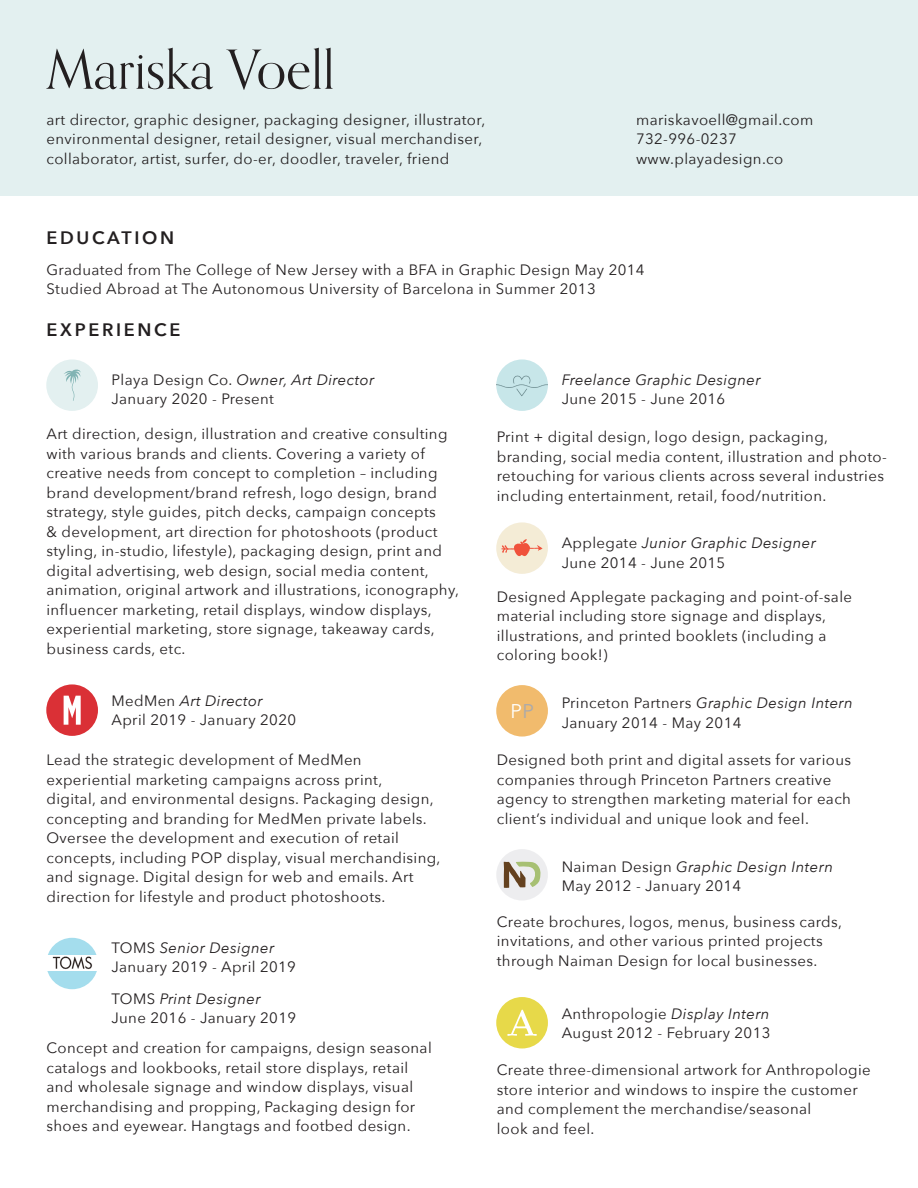
<style>
.page{position:relative;width:918px;height:1188px;background:#fff}
.page>*{position:absolute;margin:0;border:0;box-sizing:border-box;transform-origin:0 0}
.t1{font:54px "Orpheus Pro";color:#231f20}
.t2{font:19.8px "Avenir Next";color:#fff}
.t3{font:600 18px "Avenir Next";letter-spacing:.15em;color:#231f20}
.t4{font:15px/19.5px "Avenir Next";letter-spacing:.025em;color:#231f20}
.t5{font:italic 15px "Avenir Next";letter-spacing:.025em;color:#231f20}
.s1{font-style:normal}
.s2{color:#a8a9ad}
.s3{font-style:italic}
</style>
<div class="page">
<div style="left:0;top:0;width:918px;height:196px;background:#e3f0f0"></div>
<div style="left:496px;top:522px;width:52px;height:52px;background:#f4ecd6;border-radius:50%"></div>
<div style="left:496px;top:849px;width:52px;height:52px;background:#ececee;border-radius:50%"></div>
<div style="left:496px;top:685px;width:52px;height:52px;background:#f1bb6d;border-radius:50%"></div>
<div style="left:46px;top:684px;width:52px;height:52px;background:#da3036;border-radius:50%"></div>
<div style="left:46px;top:938px;width:52px;height:51px;background:#a4dded;border-radius:50%"></div>
<div style="left:45px;top:955px;width:54px;height:16px;background:#fff"></div>
<svg style="left:504px;top:862px;width:37px;height:26px"></svg>
<div style="left:496px;top:997px;width:52px;height:51px;background:#e7d949;border-radius:50%"></div>
<svg style="left:507px;top:1010px;width:30px;height:26px"></svg>
<svg style="left:501px;top:539px;width:42px;height:18px"></svg>
<svg style="left:64px;top:696px;width:17px;height:29px"></svg>
<img style="left:52px;top:956px;width:41px;height:13px">
<div style="left:46px;top:359px;width:52px;height:52px;background:#e3f0f0;border-radius:50%"></div>
<svg style="left:496px;top:359px;width:52px;height:52px;background:#c5e3e6"></svg>
<svg style="left:64px;top:369px;width:17px;height:32px"></svg>
<p class="t1" style="left:46px;top:35px;width:290px">Mariska Voell</p>
<p class="t4" style="left:46px;top:109px;width:440px">art director, graphic designer, packaging designer, illustrator, environmental designer, retail designer, visual merchandiser, collaborator, artist, surfer, do-er, doodler, traveler, friend</p>
<p class="t4" style="left:636px;top:109px;width:179px">mariskavoell@gmail.com</p>
<p class="t4" style="left:636px;top:129px;width:102px">732-996-0237</p>
<p class="t4" style="left:636px;top:148px;width:149px">www.playadesign.co</p>
<p class="t3" style="left:46px;top:222px;width:129px">EDUCATION</p>
<p class="t4" style="left:46px;top:259px;width:600px">Graduated from The College of New Jersey with a BFA in Graphic Design May 2014</p>
<p class="t4" style="left:46px;top:279px;width:551px">Studied Abroad at The Autonomous University of Barcelona in Summer 2013</p>
<p class="t3" style="left:46px;top:314px;width:136px">EXPERIENCE</p>
<p class="t5" style="left:111px;top:367px;width:264px"><span class="s1">Playa Design Co.</span> Owner, Art Director</p>
<p class="t4" style="left:111px;top:388px;width:164px">January 2020 - Present</p>
<p class="t4" style="left:46px;top:424px;width:414px">Art direction, design, illustration and creative consulting with various brands and clients. Covering a variety of creative needs from concept to completion – including brand development/brand refresh, logo design, brand strategy, style guides, pitch decks, campaign concepts<br>&amp; development, art direction for photoshoots (product styling, in-studio, lifestyle), packaging design, print and digital advertising, web design, social media content, animation, original artwork and illustrations, iconography, influencer marketing, retail displays, window displays, experiential marketing, store signage, takeaway cards, business cards, etc.</p>
<p class="t5" style="left:111px;top:688px;width:153px"><span class="s1">MedMen</span> Art Director</p>
<p class="t4" style="left:111px;top:710px;width:186px">April 2019 - January 2020</p>
<p class="t4" style="left:46px;top:749px;width:396px">Lead the strategic development of MedMen experiential marketing campaigns across print,<br>digital, and environmental designs. Packaging design, concepting and branding for MedMen private labels.<br>Oversee the development and execution of retail concepts, including POP display, visual merchandising, and signage. Digital design for web and emails. Art direction for lifestyle and product photoshoots.</p>
<p class="t5" style="left:111px;top:935px;width:164px"><span class="s1">TOMS</span> Senior Designer</p>
<p class="t4" style="left:111px;top:957px;width:186px">January 2019 - April 2019</p>
<p class="t5" style="left:111px;top:986px;width:151px"><span class="s1">TOMS</span> Print Designer</p>
<p class="t4" style="left:111px;top:1008px;width:186px">June 2016 - January 2019</p>
<p class="t4" style="left:46px;top:1038px;width:387px">Concept and creation for campaigns, design seasonal catalogs and lookbooks, retail store displays, retail and wholesale signage and window displays, visual merchandising and propping, Packaging design for shoes and eyewear. Hangtags and footbed design.</p>
<p class="t5" style="left:562px;top:367px;width:200px">Freelance Graphic Designer</p>
<p class="t4" style="left:562px;top:389px;width:165px">June 2015 - June 2016</p>
<p class="t4" style="left:497px;top:427px;width:392px">Print + digital design, logo design, packaging, branding, social media content, illustration and photo&shy;retouching for various clients across several industries including entertainment, retail, food/nutrition.</p>
<p class="t5" style="left:562px;top:530px;width:256px"><span class="s1">Applegate</span> Junior Graphic Designer</p>
<p class="t4" style="left:562px;top:552px;width:165px">June 2014 - June 2015</p>
<p class="t4" style="left:497px;top:586px;width:357px">Designed Applegate packaging and point-of-sale material including store signage and displays, illustrations, and printed booklets (including a coloring book!)</p>
<p class="t2" style="left:510px;top:694px;width:25px">P<span class="s2">P</span></p>
<p class="t5" style="left:562px;top:690px;width:293px"><span class="s1">Princeton Partners</span> Graphic Design Intern</p>
<p class="t4" style="left:562px;top:712px;width:181px">January 2014 - May 2014</p>
<p class="t4" style="left:497px;top:750px;width:356px">Designed both print and digital assets for various companies through Princeton Partners creative agency to strengthen marketing material for each client’s individual and unique look and feel.</p>
<p class="t5" style="left:562px;top:854px;width:273px"><span class="s1">Naiman Design</span> Graphic Design Intern</p>
<p class="t4" style="left:562px;top:875px;width:181px">May 2012 - January 2014</p>
<p class="t4" style="left:497px;top:911px;width:347px">Create brochures, logos, menus, business cards, invitations, and other various printed projects through Naiman Design for local businesses.</p>
<p class="t4" style="left:562px;top:1003px;width:209px">Anthropologie <span class="s3">Display Intern</span></p>
<p class="t4" style="left:562px;top:1023px;width:210px">August 2012 - February 2013</p>
<p class="t4" style="left:497px;top:1059px;width:376px">Create three-dimensional artwork for Anthropologie store interior and windows to inspire the customer and complement the merchandise/seasonal</p>
<p class="t4" style="left:497px;top:1118px;width:99px">look and feel.</p>
</div>
